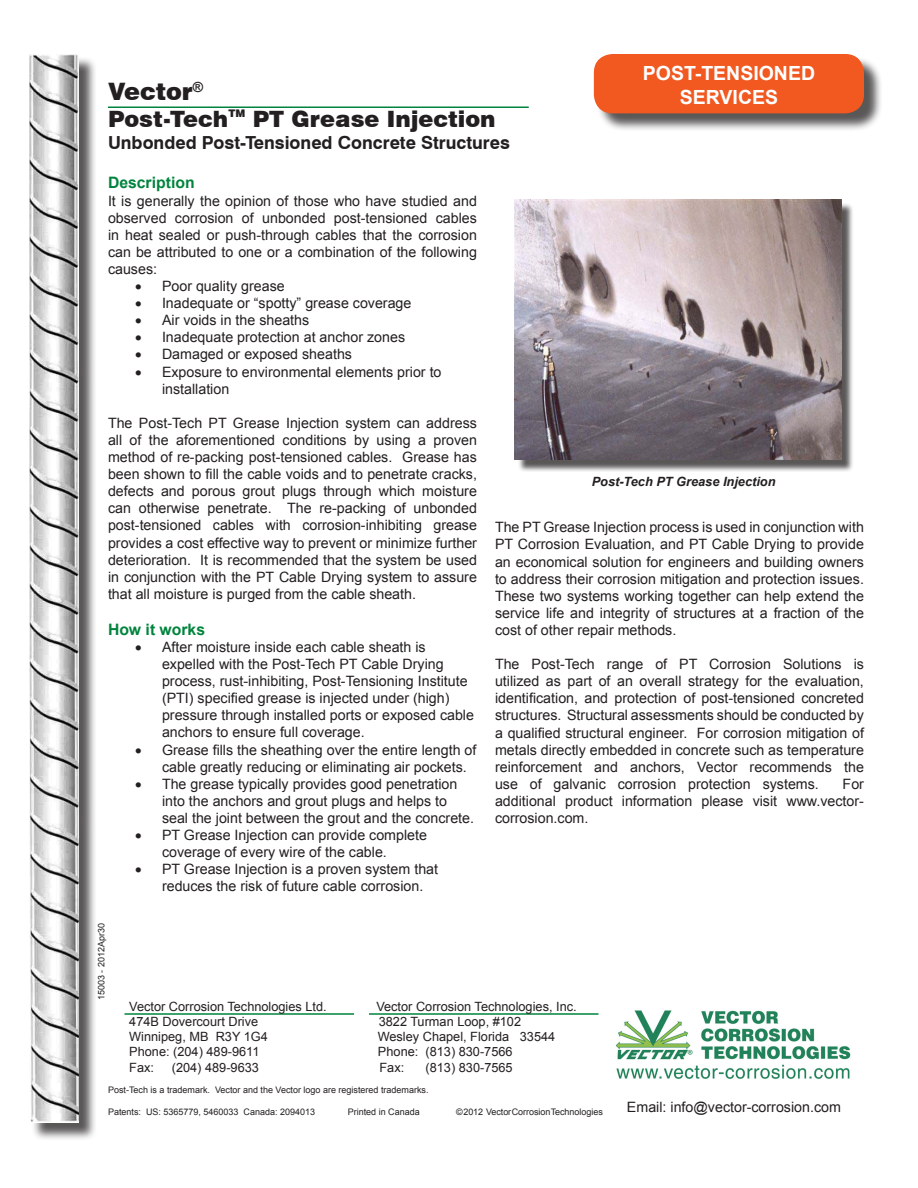
<style>
.page{position:relative;width:918px;height:1188px;background:#fff}
.page>*{position:absolute;margin:0;border:0;box-sizing:border-box;transform-origin:0 0}
.t1{font:900 24px "Swiss 721 BT";color:#231f20}
.t2{font:900 22.5px "Swiss 721 BT";color:#231f20}
.t3{font:700 19.5px/23.4px "Arial";color:#fff;text-align:center}
.t4{font:700 18px "Swiss 721 BT";color:#231f20}
.Paragraph_Style_1{font:700 15.75px "Arial";color:#00843d}
.t5{font:14.25px/17.1px "Arial";color:#231f20}
.t6{font:12.75px "Arial";color:#231f20}
.t7{font:italic 700 12.75px "Arial";color:#231f20}
.t8{font:900 10.5px "Swiss 721 BT";color:#231f20}
.t9{font:9px "Arial";color:#231f20}
</style>
<div class="page">
<div style="left:31px;top:56px;width:67px;height:1085px;background:#231f20;opacity:.75"></div>
<img style="left:29px;top:54px;width:50px;height:1068px">
<hr style="left:108px;top:106px;width:421px;height:2px;background:#00843d">
<div style="left:596px;top:56px;width:287px;height:76px;background:#231f20;opacity:.75"></div>
<div style="left:595px;top:55px;width:268px;height:58px;background:#f15921;border-radius:18px"></div>
<div style="left:594px;top:54px;width:270px;height:59px;border:2px solid #f15921;border-radius:18px"></div>
<div style="left:517px;top:202px;width:337px;height:270px;background:#231f20;opacity:.75"></div>
<img style="left:515px;top:200px;width:327px;height:260px">
<img style="left:615px;top:1010px;width:236px;height:69px">
<hr style="left:124px;top:1013px;width:230px;height:2px;background:#00843d">
<hr style="left:369px;top:1013px;width:229px;height:2px;background:#00843d">
<p class="t3" style="left:643px;top:62px;width:174px">POST-TENSIONED<br>SERVICES</p>
<p class="t1" style="left:108px;top:77px;width:97px">Vector<sup>®</sup></p>
<p class="t2" style="left:108px;top:106px;width:122px">Post-Tech</p>
<p class="t8" style="left:228px;top:107px;width:18px">TM</p>
<p class="t2" style="left:253px;top:106px;width:244px">PT Grease Injection</p>
<p class="t4" style="left:108px;top:132px;width:403px">Unbonded Post-Tensioned Concrete Structures</p>
<p class="Paragraph_Style_1" style="left:108px;top:172px;width:88px">Description</p>
<p class="t5" style="left:108px;top:192px;width:371px;text-align:justify">It is generally the opinion of those who have studied and observed corrosion of unbonded post-tensioned cables in heat sealed or push-through cables that the corrosion can be attributed to one or a combination of the following causes:</p>
<p class="t5" style="left:135px;top:278px;width:151px">• Poor quality grease</p>
<p class="t5" style="left:135px;top:295px;width:278px">• Inadequate or “spotty” grease coverage</p>
<p class="t5" style="left:135px;top:312px;width:176px">• Air voids in the sheaths</p>
<p class="t5" style="left:135px;top:329px;width:272px">• Inadequate protection at anchor zones</p>
<p class="t5" style="left:135px;top:346px;width:219px">• Damaged or exposed sheaths</p>
<p class="t5" style="left:162px;top:363px;width:281px;text-indent:-27px">• Exposure to environmental elements prior to installation</p>
<p class="t5" style="left:108px;top:414px;width:371px;text-align:justify">The Post-Tech PT Grease Injection system can address all of the aforementioned conditions by using a proven method of re-packing post-tensioned cables. Grease has been shown to fill the cable voids and to penetrate cracks, defects and porous grout plugs through which moisture can otherwise penetrate. The re-packing of unbonded post-tensioned cables with corrosion-inhibiting grease provides a cost effective way to prevent or minimize further deterioration. It is recommended that the system be used in conjunction with the PT Cable Drying system to assure that all moisture is purged from the cable sheath.</p>
<p class="Paragraph_Style_1" style="left:108px;top:619px;width:99px">How it works</p>
<p class="t5" style="left:162px;top:639px;width:314px;text-indent:-27px">• After moisture inside each cable sheath is expelled with the Post-Tech PT Cable Drying process, rust-inhibiting, Post-Tensioning Institute (PTI) specified grease is injected under (high) pressure through installed ports or exposed cable anchors to ensure full coverage.</p>
<p class="t5" style="left:162px;top:741px;width:316px;text-indent:-27px">• Grease fills the sheathing over the entire length of cable greatly reducing or eliminating air pockets.</p>
<p class="t5" style="left:162px;top:775px;width:314px;text-indent:-27px">• The grease typically provides good penetration into the anchors and grout plugs and helps to seal the joint between the grout and the concrete.</p>
<p class="t5" style="left:162px;top:827px;width:267px;text-indent:-27px">• PT Grease Injection can provide complete coverage of every wire of the cable.</p>
<p class="t5" style="left:162px;top:861px;width:278px;text-indent:-27px">• PT Grease Injection is a proven system that reduces the risk of future cable corrosion.</p>
<p class="t7" style="left:592px;top:473px;width:185px">Post-Tech PT Grease Injection</p>
<p class="t5" style="left:495px;top:519px;width:371px;text-align:justify">The PT Grease Injection process is used in conjunction with PT Corrosion Evaluation, and PT Cable Drying to provide an economical solution for engineers and building owners to address their corrosion mitigation and protection issues.<br>These two systems working together can help extend the service life and integrity of structures at a fraction of the cost of other repair methods.</p>
<p class="t5" style="left:495px;top:656px;width:371px;text-align:justify">The Post-Tech range of PT Corrosion Solutions is utilized as part of an overall strategy for the evaluation, identification, and protection of post-tensioned concreted structures. Structural assessments should be conducted by a qualified structural engineer. For corrosion mitigation of metals directly embedded in concrete such as temperature reinforcement and anchors, Vector recommends the use of galvanic corrosion protection systems.</p>
<p class="t5" style="left:495px;top:775px;width:371px;text-align:justify;text-indent:348px">For additional product information please visit www.vector&shy;corrosion.com.</p>
<p class="t9" style="left:96px;top:1000px;width:79px;rotate:-90deg">15003 - 2012Apr30</p>
<p class="t6" style="left:129px;top:998px;width:199px">Vector Corrosion Technologies Ltd.</p>
<p class="t6" style="left:376px;top:998px;width:202px">Vector Corrosion Technologies, Inc.</p>
<p class="t6" style="left:129px;top:1013px;width:130px">474B Dovercourt Drive</p>
<p class="t6" style="left:379px;top:1013px;width:144px">3822 Turman Loop, #102</p>
<p class="t6" style="left:129px;top:1028px;width:140px">Winnipeg, MB R3Y 1G4</p>
<p class="t6" style="left:378px;top:1028px;width:179px">Wesley Chapel, Florida 33544</p>
<p class="t6" style="left:129px;top:1044px;width:132px">Phone: (204) 489-9611</p>
<p class="t6" style="left:378px;top:1044px;width:136px">Phone: (813) 830-7566</p>
<p class="t6" style="left:129px;top:1059px;width:26px">Fax:</p>
<p class="t6" style="left:172px;top:1059px;width:89px">(204) 489-9633</p>
<p class="t6" style="left:379px;top:1059px;width:26px">Fax:</p>
<p class="t6" style="left:426px;top:1059px;width:89px">(813) 830-7565</p>
<p class="t9" style="left:108px;top:1084px;width:322px">Post-Tech is a trademark. Vector and the Vector logo are registered trademarks.</p>
<p class="t9" style="left:108px;top:1106px;width:209px">Patents: US: 5365779, 5460033 Canada: 2094013</p>
<p class="t9" style="left:348px;top:1106px;width:74px">Printed in Canada</p>
<p class="t9" style="left:456px;top:1106px;width:148px">© 2012 Vector Corrosion Technologies</p>
<p class="t5" style="left:627px;top:1099px;width:216px">Email: info@vector-corrosion.com</p>
</div>
